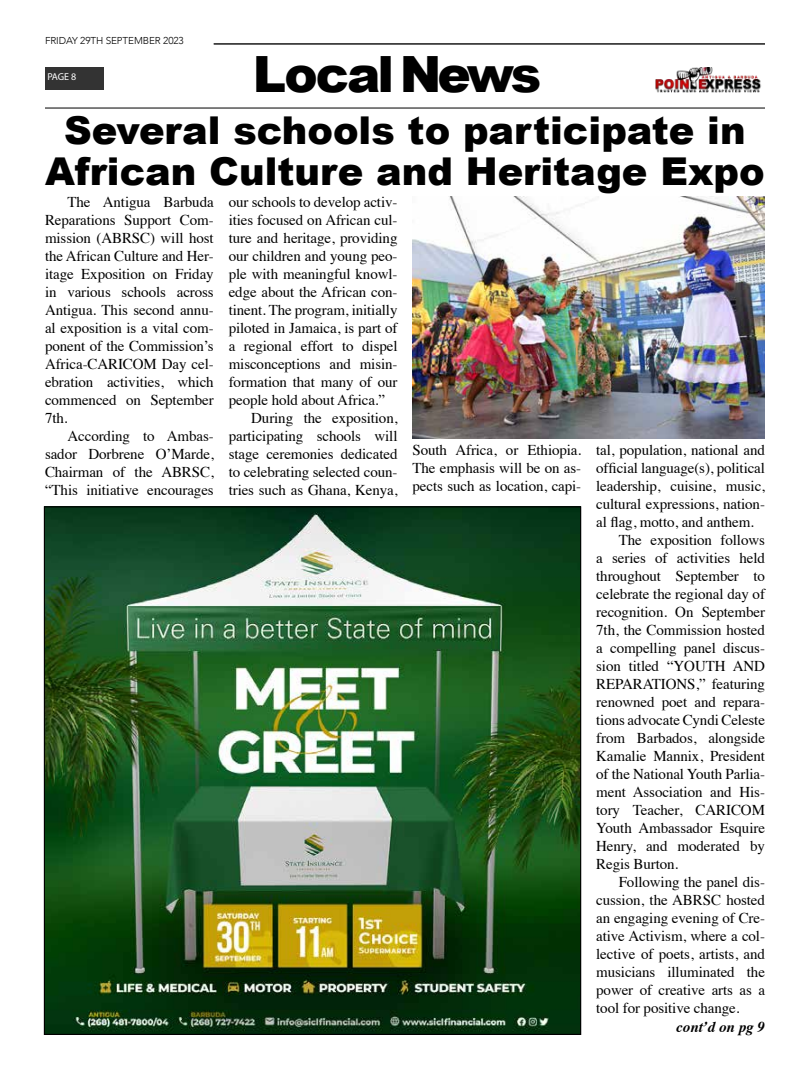
<style>
.page{position:relative;width:810px;height:1080px;background:#fff}
.page>*{position:absolute;margin:0;border:0;box-sizing:border-box;transform-origin:0 0}
.t1{font:900 50px "Arial";letter-spacing:-.06em;color:#000}
.t2{font:900 38.38px/41.2px "Arial";color:#000;text-align:center}
.t3{font:15px/18px "Times";letter-spacing:-.005em;color:#000;text-align:justify}
.t4{font:italic 700 15px "Times";color:#000}
.t5{font:300 10px "Avenir";letter-spacing:-.01em;color:#000}
.t6{font:10px "Myriad Pro";color:#fff}
</style>
<div class="page">
<div style="left:45px;top:67px;width:58px;height:22px;background:#333"></div>
<img style="left:656px;top:67px;width:105px;height:25px">
<hr style="left:45px;top:107px;width:720px;height:2px;background:#333">
<hr style="left:214px;top:43px;width:551px;height:2px;background:#333">
<img style="left:46px;top:508px;width:533px;height:525px">
<img style="left:412px;top:196px;width:353px;height:242px">
<p class="t5" style="left:45px;top:34px;width:140px">FRIDAY 29TH SEPTEMBER 2023</p>
<h1 class="t1" style="left:253px;top:38px;width:290px">Local News</h1>
<h2 class="t2" style="left:45px;top:108px;width:721px">Several schools to participate in<br>African Culture and Heritage Expo</h2>
<p class="t6" style="left:47px;top:71px;width:31px">PAGE 8</p>
<p class="t3" style="left:45px;top:192px;width:170px;text-indent:22px">The Antigua Barbuda Reparations Support Com&shy;mission (ABRSC) will host the African Culture and Her&shy;itage Exposition on Friday in various schools across Antigua. This second annu&shy;al exposition is a vital com&shy;ponent of the Commission’s Africa-CARICOM Day cel&shy;ebration activities, which commenced on September 7th.</p>
<p class="t3" style="left:45px;top:426px;width:170px;text-indent:22px">According to Ambas&shy;sador Dorbrene O’Marde, Chairman of the ABRSC, “This initiative encourages</p>
<p class="t3" style="left:229px;top:192px;width:170px">our schools to develop activ-</p>
<p class="t3" style="left:229px;top:210px;width:170px">ities focused on African cul-</p>
<p class="t3" style="left:229px;top:228px;width:170px">ture and heritage, providing</p>
<p class="t3" style="left:229px;top:246px;width:170px">our children and young peo-</p>
<p class="t3" style="left:229px;top:264px;width:170px">ple with meaningful knowl-</p>
<p class="t3" style="left:229px;top:282px;width:170px">edge about the African con-</p>
<p class="t3" style="left:229px;top:300px;width:170px">tinent. The program, initially</p>
<p class="t3" style="left:229px;top:318px;width:170px">piloted in Jamaica, is part of</p>
<p class="t3" style="left:229px;top:336px;width:170px">a regional effort to dispel</p>
<p class="t3" style="left:229px;top:354px;width:170px">misconceptions and misin-</p>
<p class="t3" style="left:229px;top:372px;width:170px">formation that many of our</p>
<p class="t3" style="left:229px;top:390px;width:158px">people hold about Africa.”</p>
<p class="t3" style="left:251px;top:408px;width:148px">During the exposition,</p>
<p class="t3" style="left:229px;top:426px;width:170px">participating schools will</p>
<p class="t3" style="left:229px;top:444px;width:170px">stage ceremonies dedicated</p>
<p class="t3" style="left:229px;top:462px;width:170px">to celebrating selected coun-</p>
<p class="t3" style="left:229px;top:480px;width:170px">tries such as Ghana, Kenya,</p>
<p class="t3" style="left:412px;top:440px;width:170px">South Africa, or Ethiopia.<br>The emphasis will be on as&shy;pects such as location, capi-</p>
<p class="t3" style="left:596px;top:440px;width:170px">tal, population, national and</p>
<p class="t3" style="left:596px;top:458px;width:170px">official language(s), political</p>
<p class="t3" style="left:596px;top:476px;width:170px">leadership, cuisine, music,</p>
<p class="t3" style="left:596px;top:494px;width:170px">cultural expressions, nation-</p>
<p class="t3" style="left:596px;top:512px;width:159px">al flag, motto, and anthem.</p>
<p class="t3" style="left:619px;top:530px;width:148px">The exposition follows</p>
<p class="t3" style="left:596px;top:548px;width:170px">a series of activities held</p>
<p class="t3" style="left:596px;top:566px;width:170px">throughout September to</p>
<p class="t3" style="left:596px;top:584px;width:170px">celebrate the regional day of</p>
<p class="t3" style="left:596px;top:602px;width:170px">recognition. On September</p>
<p class="t3" style="left:596px;top:620px;width:170px">7th, the Commission hosted</p>
<p class="t3" style="left:596px;top:638px;width:170px">a compelling panel discus-</p>
<p class="t3" style="left:596px;top:656px;width:170px">sion titled “YOUTH AND</p>
<p class="t3" style="left:596px;top:674px;width:170px">REPARATIONS,” featuring</p>
<p class="t3" style="left:596px;top:692px;width:170px">renowned poet and repara-</p>
<p class="t3" style="left:596px;top:710px;width:170px">tions advocate Cyndi Celeste</p>
<p class="t3" style="left:596px;top:728px;width:170px">from Barbados, alongside</p>
<p class="t3" style="left:596px;top:746px;width:170px">Kamalie Mannix, President</p>
<p class="t3" style="left:596px;top:764px;width:170px">of the National Youth Parlia-</p>
<p class="t3" style="left:596px;top:782px;width:170px">ment Association and His-</p>
<p class="t3" style="left:596px;top:800px;width:170px">tory Teacher, CARICOM</p>
<p class="t3" style="left:596px;top:818px;width:170px">Youth Ambassador Esquire</p>
<p class="t3" style="left:596px;top:836px;width:170px">Henry, and moderated by</p>
<p class="t3" style="left:596px;top:854px;width:84px">Regis Burton.</p>
<p class="t3" style="left:619px;top:872px;width:148px">Following the panel dis-</p>
<p class="t3" style="left:596px;top:890px;width:170px">cussion, the ABRSC hosted</p>
<p class="t3" style="left:596px;top:908px;width:170px">an engaging evening of Cre-</p>
<p class="t3" style="left:596px;top:926px;width:170px">ative Activism, where a col-</p>
<p class="t3" style="left:596px;top:944px;width:170px">lective of poets, artists, and</p>
<p class="t3" style="left:596px;top:962px;width:170px">musicians illuminated the</p>
<p class="t3" style="left:596px;top:980px;width:170px">power of creative arts as a</p>
<p class="t3" style="left:596px;top:998px;width:145px">tool for positive change.</p>
<p class="t4" style="left:676px;top:1013px;width:90px">cont’d on pg 9</p>
</div>
